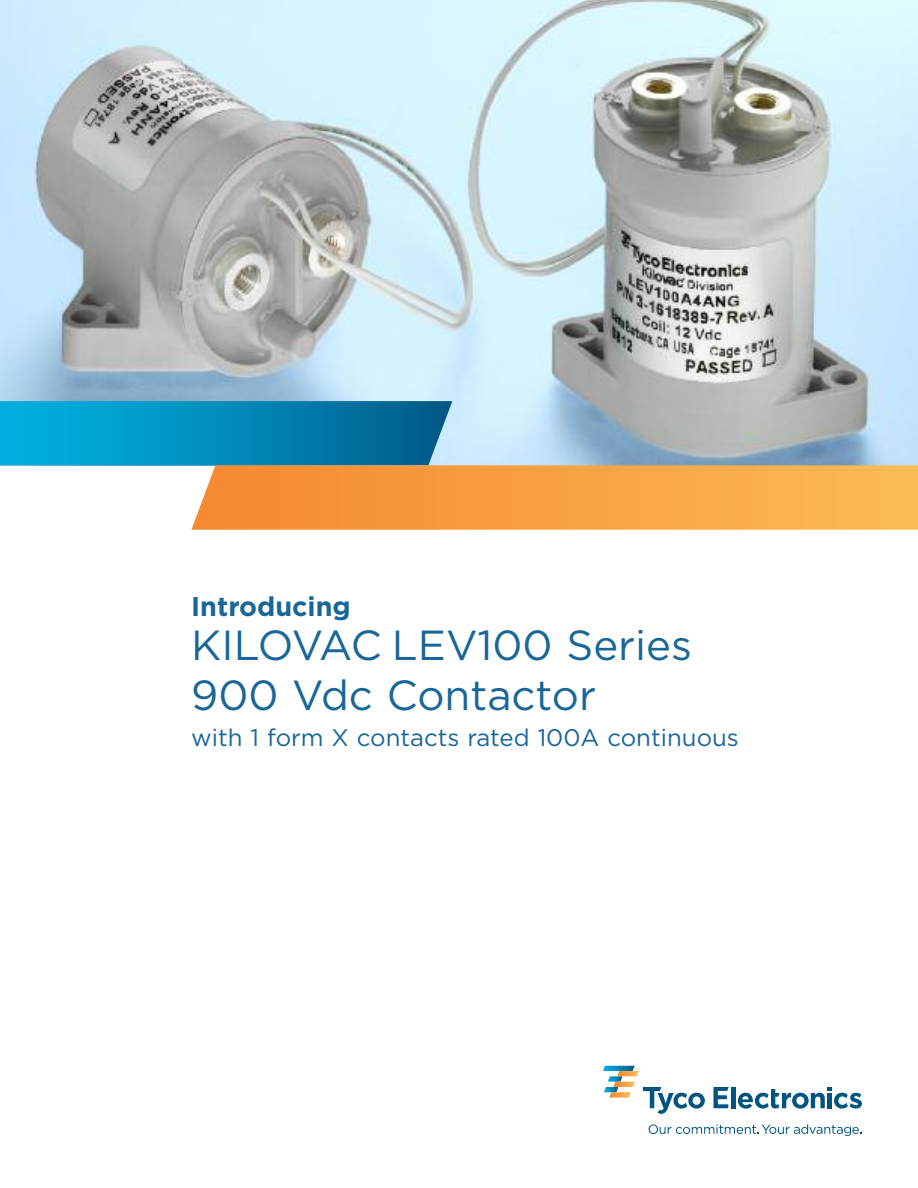
<style>
.page{position:relative;width:918px;height:1188px;background:#fff}
.page>*{position:absolute;margin:0;border:0;box-sizing:border-box;transform-origin:0 0}
.t1{font:42px/50.4px "Gotham";color:#196698}
.t2{font:700 27px "Gotham";color:#196698}
.t3{font:24px "Gotham";color:#196698}
</style>
<div class="page">
<img style="left:0;top:0;width:918px;height:465px">
<svg style="left:713px;top:1087px;width:16px;height:21px"></svg>
<hr style="left:731px;top:1087px;width:4px;height:21px;background:#005480">
<svg style="left:738px;top:1087px;width:124px;height:22px"></svg>
<svg style="left:649px;top:1124px;width:212px;height:12px"></svg>
<svg style="left:603px;top:1066px;width:102px;height:48px"></svg>
<svg style="left:0;top:401px;width:452px;height:64px"></svg>
<svg style="left:191px;top:465px;width:727px;height:65px"></svg>
<p class="t2" style="left:191px;top:590px;width:161px">Introducing</p>
<h1 class="t1" style="left:191px;top:620px;width:502px">KILOVAC LEV100 Series<br>900 Vdc Contactor</h1>
<p class="t3" style="left:191px;top:724px;width:549px">with 1 form X contacts rated 100A continuous</p>
</div>
